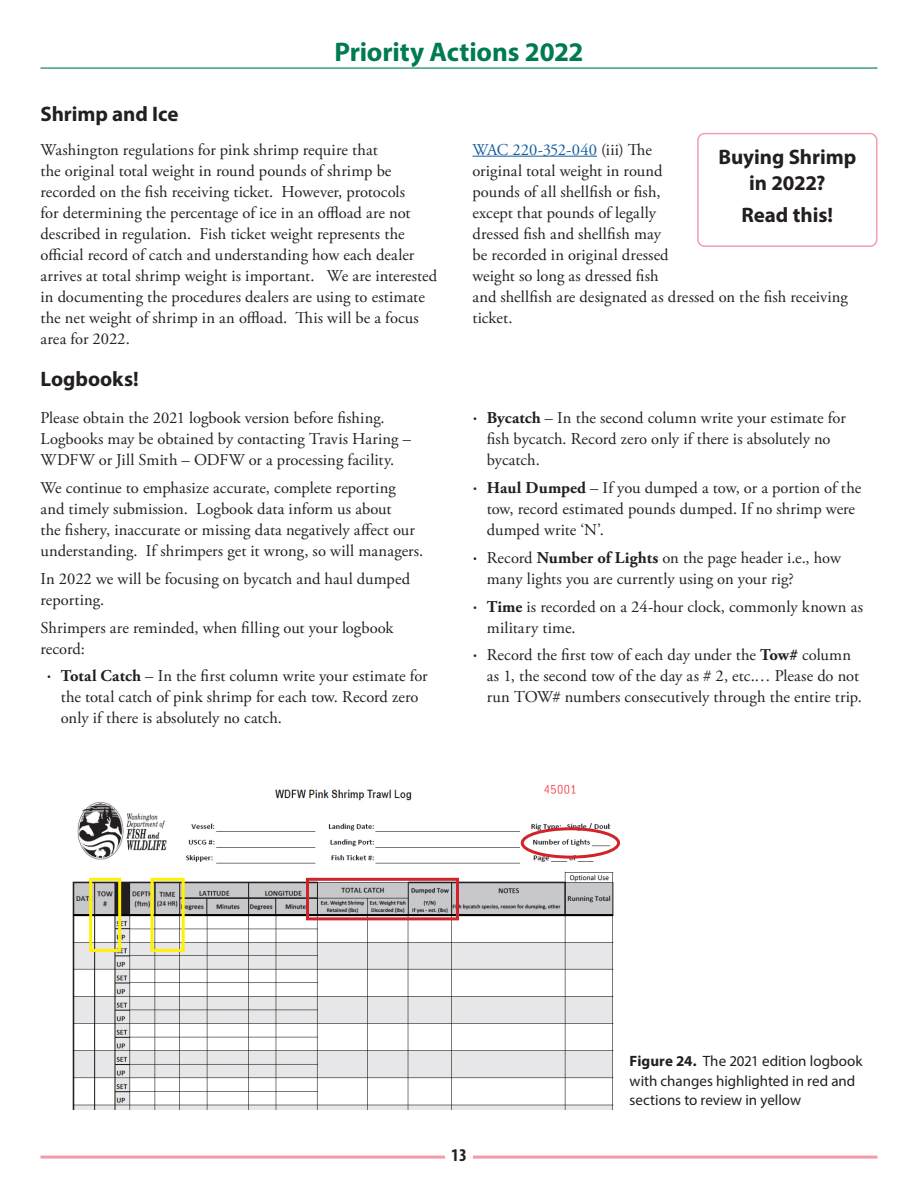
<style>
.page{position:relative;width:918px;height:1188px;background:#fff}
.page>*{position:absolute;margin:0;border:0;box-sizing:border-box;transform-origin:0 0}
.Headers{font:700 27px "Myriad Pro";letter-spacing:-.005em;color:#007a53}
.Body_text{font:700 21px/25.2px "Myriad Pro";letter-spacing:-.005em;color:#231f20;text-align:center}
.t1{font:700 condensed 18px "Myriad Pro";color:#231f20}
.Body_text-2{font:16.5px/21px "Adobe Garamond Pro";letter-spacing:.005em;color:#231f20}
.t2{font:15px/19.5px "Myriad Pro";color:#231f20}
.s1{color:#175d9e}
.s2{font-family:"Myriad Pro";font-weight:600}
.s3{font-weight:700}
</style>
<div class="page">
<hr style="left:40px;top:1156px;width:838px;height:3px;background:#f19ba7">
<div style="left:445px;top:1142px;width:28px;height:28px;background:#fff;border-radius:50%"></div>
<hr style="left:40px;top:68px;width:838px;height:1px;background:#007a53">
<img style="left:72px;top:784px;width:549px;height:325px">
<div style="left:89px;top:878px;width:32px;height:74px;border:3px solid #fff101"></div>
<div style="left:151px;top:878px;width:34px;height:74px;border:3px solid #fff101"></div>
<div style="left:306px;top:878px;width:153px;height:42px;border:3px solid #d1232a"></div>
<div style="left:521px;top:827px;width:99px;height:32px;border:3px solid #d1232a;border-radius:50%"></div>
<hr style="left:472px;top:156px;width:125px;height:1px;background:#175d9e">
<div style="left:697px;top:133px;width:180px;height:114px;border:2px solid #f59caf;border-radius:7px"></div>
<p class="Body_text" style="left:40px;top:100px;width:140px">Shrimp and Ice</p>
<p class="Headers" style="left:334px;top:34px;width:251px">Priority Actions 2022</p>
<p class="Body_text-2" style="left:40px;top:139px;width:398px">Washington regulations for pink shrimp require that<br>the original total weight in round pounds of shrimp be recorded on the fish receiving ticket. However, protocols<br>for determining the percentage of ice in an offload are not described in regulation. Fish ticket weight represents the official record of catch and understanding how each dealer arrives at total shrimp weight is important. We are interested in documenting the procedures dealers are using to estimate the net weight of shrimp in an offload. This will be a focus area for 2022.</p>
<p class="Body_text-2" style="left:472px;top:139px;width:377px"><span class="s1">WAC 220-352-040</span> (iii) The<br>original total weight in round<br>pounds of all shellfish or fish,<br>except that pounds of legally<br>dressed fish and shellfish may<br>be recorded in original dressed<br>weight so long as dressed fish<br>and shellfish are designated as dressed on the fish receiving ticket.</p>
<p class="Body_text" style="left:40px;top:366px;width:100px">Logbooks!</p>
<p class="Body_text-2" style="left:40px;top:408px;width:372px">Please obtain the 2021 logbook version before fishing.<br>Logbooks may be obtained by contacting Travis Haring –<br>WDFW or Jill Smith – ODFW or a processing facility.</p>
<p class="Body_text-2" style="left:40px;top:478px;width:384px">We continue to emphasize accurate, complete reporting and timely submission. Logbook data inform us about<br>the fishery, inaccurate or missing data negatively affect our understanding. If shrimpers get it wrong, so will managers.</p>
<p class="Body_text-2" style="left:40px;top:569px;width:371px">In 2022 we will be focusing on bycatch and haul dumped reporting.</p>
<p class="Body_text-2" style="left:40px;top:618px;width:355px">Shrimpers are reminded, when filling out your logbook record:</p>
<p class="Body_text-2" style="left:61px;top:666px;width:369px;text-indent:-14px"><span class="s2">·</span> <span class="s3">Total Catch</span> – In the first column write your estimate for the total catch of pink shrimp for each tow. Record zero only if there is absolutely no catch.</p>
<p class="Body_text" style="left:718px;top:144px;width:139px">Buying Shrimp in 2022?</p>
<p class="Body_text" style="left:742px;top:201px;width:93px">Read this!</p>
<p class="Body_text-2" style="left:487px;top:408px;width:361px;text-indent:-14px"><span class="s2">·</span> <span class="s3">Bycatch</span> – In the second column write your estimate for fish bycatch. Record zero only if there is absolutely no bycatch.</p>
<p class="Body_text-2" style="left:487px;top:478px;width:376px;text-indent:-14px"><span class="s2">·</span> <span class="s3">Haul Dumped</span> – If you dumped a tow, or a portion of the tow, record estimated pounds dumped. If no shrimp were dumped write ‘N’.</p>
<p class="Body_text-2" style="left:487px;top:548px;width:356px;text-indent:-14px"><span class="s2">·</span> Record <span class="s3">Number of Lights</span> on the page header i.e., how many lights you are currently using on your rig?</p>
<p class="Body_text-2" style="left:487px;top:597px;width:378px;text-indent:-14px"><span class="s2">·</span> <span class="s3">Time</span> is recorded on a 24-hour clock, commonly known as military time.</p>
<p class="Body_text-2" style="left:487px;top:645px;width:377px;text-indent:-14px"><span class="s2">·</span> Record the first tow of each day under the <span class="s3">Tow#</span> column as 1, the second tow of the day as # 2, etc.… Please do not run TOW# numbers consecutively through the entire trip.</p>
<p class="t1" style="left:451px;top:1144px;width:17px">13</p>
<p class="t2" style="left:630px;top:1051px;width:234px"><span class="s3">Figure 24.</span> The 2021 edition logbook with changes highlighted in red and sections to review in yellow</p>
</div>
